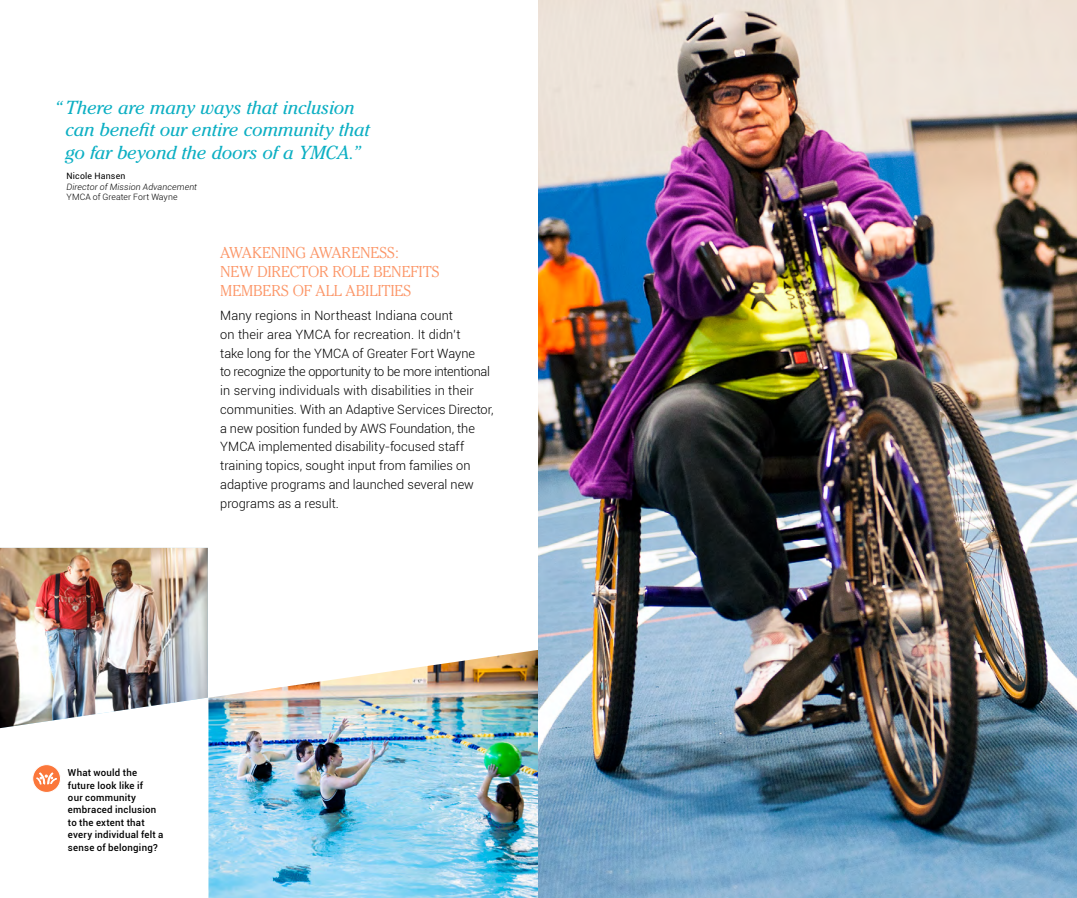
<style>
.page{position:relative;width:1077px;height:898px;background:#fff}
.page>*{position:absolute;margin:0;border:0;box-sizing:border-box;transform-origin:0 0}
.t1{font:italic 18.75px/22.5px "Cheltenham";letter-spacing:-.01em;color:#0cafc3}
.t2{font:300 15.62px/18.8px "Cheltenham";letter-spacing:-.005em;color:#fc9668}
.t3{font:300 12.75px/18.8px "Roboto";color:#000}
.t4{font:500 9.62px/12.4px "Roboto";letter-spacing:.025em;color:#000}
.t5{font:italic 300 8.75px "Roboto";letter-spacing:.015em;color:#000}
.t6{font:300 8.75px "Roboto";letter-spacing:.01em;color:#000}
.t7{font:8.75px "Roboto";letter-spacing:.025em;color:#000}
</style>
<div class="page">
<img style="left:208px;top:650px;width:330px;height:248px">
<img style="left:0;top:548px;width:208px;height:180px">
<img style="left:538px;top:0;width:539px;height:898px">
<svg style="left:32px;top:764px;width:29px;height:29px"></svg>
<svg style="left:36px;top:772px;width:21px;height:21px"></svg>
<p class="t1" style="left:65px;top:96px;width:306px;text-indent:-11px">“ There are many ways that inclusion can beneft our entire community that go far beyond the doors of a YMCA.”</p>
<p class="t7" style="left:66px;top:170px;width:61px">Nicole Hansen</p>
<p class="t5" style="left:66px;top:181px;width:132px">Director of Mission Advancement</p>
<p class="t6" style="left:66px;top:191px;width:113px">YMCA of Greater Fort Wayne</p>
<p class="t2" style="left:220px;top:243px;width:221px">AWAKENING AWARENESS:<br>NEW DIRECTOR ROLE BENEFITS<br>MEMBERS OF ALL ABILITIES</p>
<p class="t3" style="left:220px;top:306px;width:256px">Many regions in Northeast Indiana count<br>on their area YMCA for recreation. It didn’t take long for the YMCA of Greater Fort Wayne</p>
<p class="t3" style="left:220px;top:362px;width:271px">to recognize the opportunity to be more intentional in serving individuals with disabilities in their</p>
<p class="t3" style="left:220px;top:399px;width:275px">communities. With an Adaptive Services Director,</p>
<p class="t3" style="left:220px;top:418px;width:256px">a new position funded by AWS Foundation, the</p>
<p class="t3" style="left:220px;top:437px;width:245px">YMCA implemented disability-focused staff</p>
<p class="t3" style="left:220px;top:456px;width:255px">training topics, sought input from families on adaptive programs and launched several new programs as a result.</p>
<p class="t4" style="left:68px;top:766px;width:97px">What would the future look like if<br>our community embraced inclusion to the extent that every individual felt a sense of belonging?</p>
</div>
